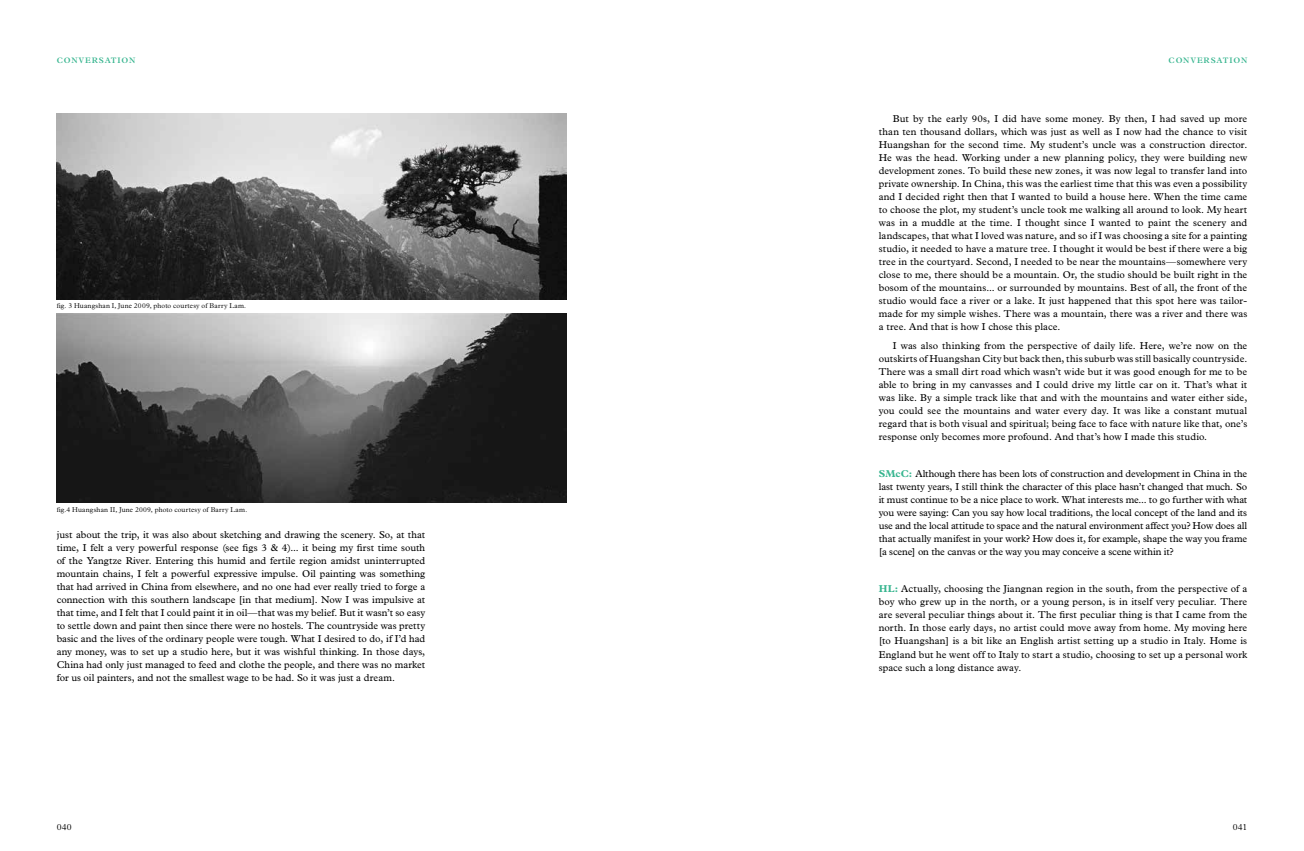
<style>
.page{position:relative;width:1304px;height:851px;background:#fff}
.page>*{position:absolute;margin:0;border:0;box-sizing:border-box;transform-origin:0 0}
.t1{font:10px/13px "Plantin Std";letter-spacing:.005em;color:#000;text-align:justify}
.t2{font:300 9px "Plantin Std";letter-spacing:.025em;color:#000}
.t3{font:600 8px "Plantin Std";letter-spacing:.1em;color:#37b58f}
.t4{font:300 7px "Plantin Std";letter-spacing:.03em;color:#000}
.s1{font-weight:700;color:#37b58f}
</style>
<div class="page">
<img style="left:57px;top:113px;width:510px;height:186px">
<img style="left:57px;top:313px;width:510px;height:190px">
<p class="t3" style="left:57px;top:56px;width:80px">CONVERSATION</p>
<p class="t3" style="left:1169px;top:56px;width:80px">CONVERSATION</p>
<p class="t4" style="left:57px;top:301px;width:191px">fig. 3 Huangshan I, June 2009, photo courtesy of Barry Lam.</p>
<p class="t4" style="left:57px;top:505px;width:192px">fig.4 Huangshan II, June 2009, photo courtesy of Barry Lam.</p>
<p class="t1" style="left:57px;top:528px;width:370px">just about the trip, it was also about sketching and drawing the scenery. So, at that time, I felt a very powerful response (see figs 3 &amp; 4)... it being my first time south of the Yangtze River. Entering this humid and fertile region amidst uninterrupted mountain chains, I felt a powerful expressive impulse. Oil painting was something that had arrived in China from elsewhere, and no one had ever really tried to forge a connection with this southern landscape [in that medium]. Now I was impulsive at that time, and I felt that I could paint it in oil—that was my belief. But it wasn’t so easy to settle down and paint then since there were no hostels. The countryside was pretty basic and the lives of the ordinary people were tough. What I desired to do, if I’d had any money, was to set up a studio here, but it was wishful thinking. In those days, China had only just managed to feed and clothe the people, and there was no market for us oil painters, and not the smallest wage to be had. So it was just a dream.</p>
<p class="t1" style="left:879px;top:112px;width:370px;text-indent:14px">But by the early 90s, I did have some money. By then, I had saved up more than ten thousand dollars, which was just as well as I now had the chance to visit Huangshan for the second time. My student’s uncle was a construction director.<br>He was the head. Working under a new planning policy, they were building new development zones. To build these new zones, it was now legal to transfer land into private ownership. In China, this was the earliest time that this was even a possibility and I decided right then that I wanted to build a house here. When the time came to choose the plot, my student’s uncle took me walking all around to look. My heart was in a muddle at the time. I thought since I wanted to paint the scenery and landscapes, that what I loved was nature, and so if I was choosing a site for a painting studio, it needed to have a mature tree. I thought it would be best if there were a big tree in the courtyard. Second, I needed to be near the mountains—somewhere very close to me, there should be a mountain. Or, the studio should be built right in the bosom of the mountains... or surrounded by mountains. Best of all, the front of the studio would face a river or a lake. It just happened that this spot here was tailor&shy;made for my simple wishes. There was a mountain, there was a river and there was a tree. And that is how I chose this place.</p>
<p class="t1" style="left:879px;top:339px;width:370px;text-indent:14px">I was also thinking from the perspective of daily life. Here, we’re now on the outskirts of Huangshan City but back then, this suburb was still basically countryside.<br>There was a small dirt road which wasn’t wide but it was good enough for me to be able to bring in my canvasses and I could drive my little car on it. That’s what it was like. By a simple track like that and with the mountains and water either side, you could see the mountains and water every day. It was like a constant mutual regard that is both visual and spiritual; being face to face with nature like that, one’s response only becomes more profound. And that’s how I made this studio.</p>
<p class="t1" style="left:879px;top:467px;width:370px"><span class="s1">SMcC:</span> Although there has been lots of construction and development in China in the last twenty years, I still think the character of this place hasn’t changed that much. So it must continue to be a nice place to work. What interests me... to go further with what you were saying: Can you say how local traditions, the local concept of the land and its use and the local attitude to space and the natural environment affect you? How does all that actually manifest in your work? How does it, for example, shape the way you frame [a scene] on the canvas or the way you may conceive a scene within it?</p>
<p class="t1" style="left:879px;top:582px;width:370px"><span class="s1">HL:</span> Actually, choosing the Jiangnan region in the south, from the perspective of a boy who grew up in the north, or a young person, is in itself very peculiar. There are several peculiar things about it. The first peculiar thing is that I came from the north. In those early days, no artist could move away from home. My moving here [to Huangshan] is a bit like an English artist setting up a studio in Italy. Home is England but he went off to Italy to start a studio, choosing to set up a personal work space such a long distance away.</p>
<p class="t2" style="left:57px;top:821px;width:17px">040</p>
<p class="t2" style="left:1233px;top:821px;width:16px">041</p>
</div>
